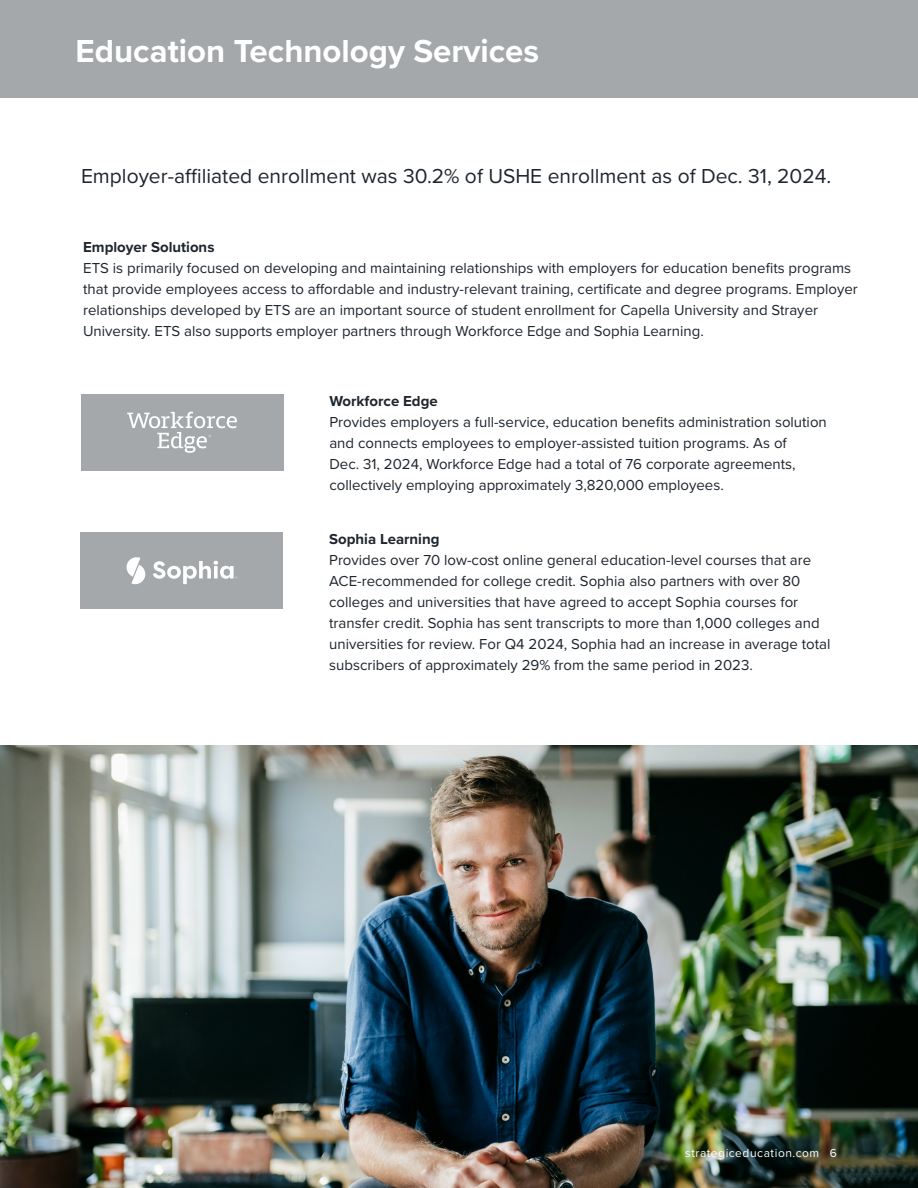
<style>
.page{position:relative;width:918px;height:1188px;background:#fff}
.page>*{position:absolute;margin:0;border:0;box-sizing:border-box;transform-origin:0 0}
.t1{font:700 33px "Proxima Nova";color:#fff}
.t2{font:21px "Proxima Nova";color:#1d252d}
.t3{font:15px/21px "Proxima Nova";color:#1d252d}
.t4{font:700 15px "Proxima Nova";color:#1d252d}
.t5{font:12px "Proxima Nova";letter-spacing:.045em;color:#fff}
</style>
<div class="page">
<img style="left:0;top:745px;width:918px;height:443px">
<div style="left:0;top:0;width:918px;height:97px;background:#a4a8ab"></div>
<div style="left:80px;top:532px;width:203px;height:77px;background:#a4a8ab"></div>
<div style="left:81px;top:394px;width:203px;height:76px;background:#a4a8ab"></div>
<svg style="left:126px;top:557px;width:20px;height:28px"></svg>
<svg style="left:153px;top:561px;width:84px;height:23px"></svg>
<svg style="left:127px;top:412px;width:110px;height:41px"></svg>
<h1 class="t1" style="left:76px;top:26px;width:465px">Education Technology Services</h1>
<h2 class="t2" style="left:81px;top:160px;width:752px">Employer-affiliated enrollment was 30.2% of USHE enrollment as of Dec. 31, 2024.</h2>
<p class="t4" style="left:83px;top:236px;width:133px">Employer Solutions</p>
<p class="t3" style="left:83px;top:257px;width:776px">ETS is primarily focused on developing and maintaining relationships with employers for education benefits programs that provide employees access to affordable and industry-relevant training, certificate and degree programs. Employer relationships developed by ETS are an important source of student enrollment for Capella University and Strayer University. ETS also supports employer partners through Workforce Edge and Sophia Learning.</p>
<p class="t4" style="left:329px;top:390px;width:110px">Workforce Edge</p>
<p class="t3" style="left:329px;top:411px;width:499px">Provides employers a full-service, education benefits administration solution and connects employees to employer-assisted tuition programs. As of<br>Dec. 31, 2024, Workforce Edge had a total of 76 corporate agreements, collectively employing approximately 3,820,000 employees.</p>
<p class="t4" style="left:329px;top:528px;width:112px">Sophia Learning</p>
<p class="t3" style="left:329px;top:549px;width:503px">Provides over 70 low-cost online general education-level courses that are ACE-recommended for college credit. Sophia also partners with over 80 colleges and universities that have agreed to accept Sophia courses for transfer credit. Sophia has sent transcripts to more than 1,000 colleges and universities for review. For Q4 2024, Sophia had an increase in average total subscribers of approximately 29% from the same period in 2023.</p>
<p class="t5" style="left:685px;top:1144px;width:153px">strategiceducation.com 6</p>
</div>
